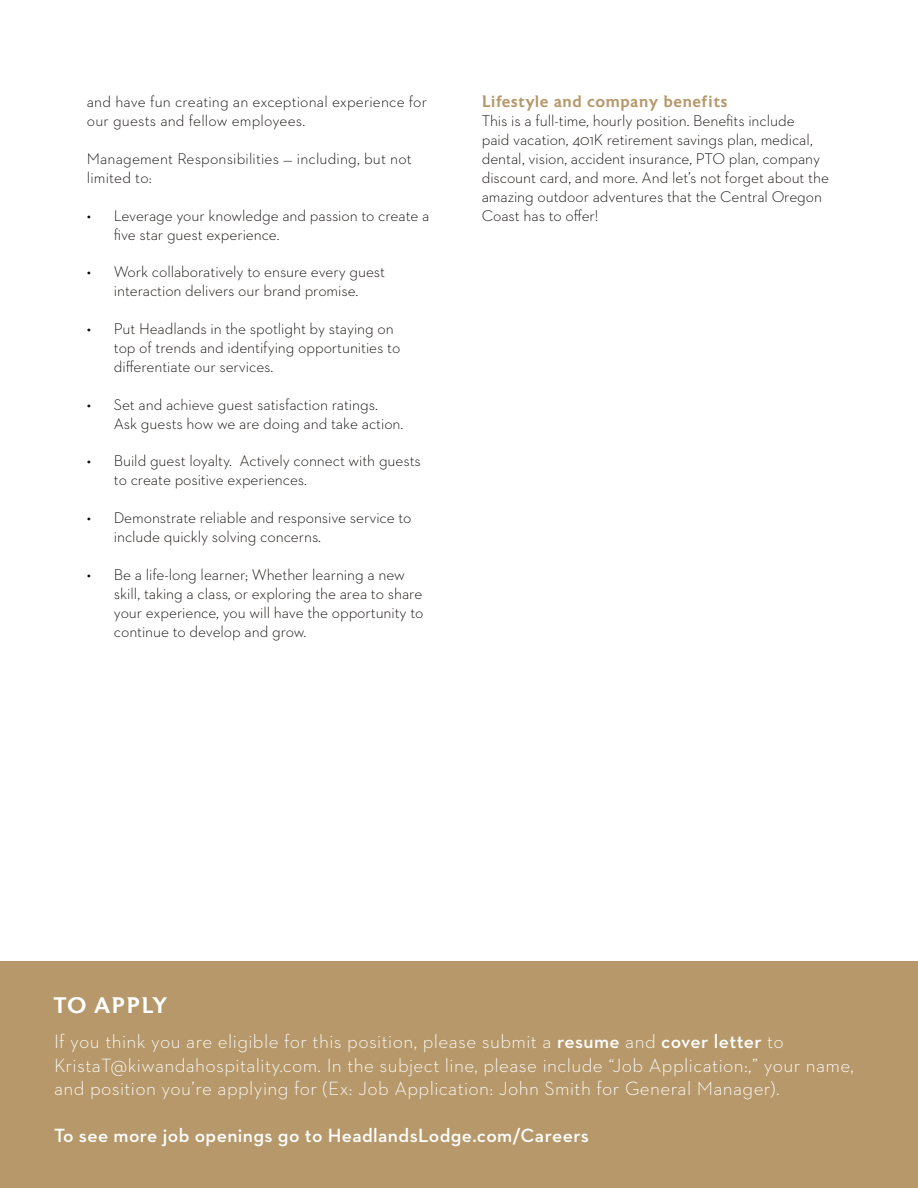
<style>
.page{position:relative;width:918px;height:1188px;background:#fff}
.page>*{position:absolute;margin:0;border:0;box-sizing:border-box;transform-origin:0 0}
.t1{font:500 22.5px "Astoria";letter-spacing:.07em;color:#fff}
.t2{font:300 19.5px/23.4px "Neutraface 2 Text";letter-spacing:.02em;color:#fff}
.t3{font:600 19.5px "Neutraface 2 Text";letter-spacing:.02em;color:#fff}
.t4{font:500 16.5px "Astoria";letter-spacing:.05em;color:#b6986a}
.t5{font:300 15.75px/18.9px "Neutraface 2 Text";letter-spacing:-.005em;color:#0c0806}
.s1{font-weight:600}
</style>
<div class="page">
<div style="left:0;top:961px;width:918px;height:227px;background:#b6986a"></div>
<p class="t5" style="left:87px;top:92px;width:342px">and have fun creating an exceptional experience for our guests and fellow employees.</p>
<p class="t5" style="left:87px;top:149px;width:326px">Management Responsibilities — including, but not limited to:</p>
<p class="t5" style="left:114px;top:206px;width:317px;text-indent:-27px">• Leverage your knowledge and passion to create a five star guest experience.</p>
<p class="t5" style="left:87px;top:262px;width:300px;text-align:center">• Work collaboratively to ensure every guest interaction delivers our brand promise.</p>
<p class="t5" style="left:114px;top:319px;width:288px;text-indent:-27px">• Put Headlands in the spotlight by staying on top of trends and identifying opportunities to differentiate our services.</p>
<p class="t5" style="left:114px;top:395px;width:291px;text-indent:-27px">• Set and achieve guest satisfaction ratings.<br>Ask guests how we are doing and take action.</p>
<p class="t5" style="left:114px;top:451px;width:309px;text-indent:-27px">• Build guest loyalty. Actively connect with guests to create positive experiences.</p>
<p class="t5" style="left:114px;top:508px;width:299px;text-indent:-27px">• Demonstrate reliable and responsive service to include quickly solving concerns.</p>
<p class="t5" style="left:114px;top:565px;width:311px;text-indent:-27px">• Be a life-long learner; Whether learning a new skill, taking a class, or exploring the area to share your experience, you will have the opportunity to continue to develop and grow.</p>
<p class="t4" style="left:482px;top:93px;width:247px">Lifestyle and company benefits</p>
<p class="t5" style="left:482px;top:111px;width:349px">This is a full-time, hourly position. Benefits include<br>paid vacation, 401K retirement savings plan, medical, dental, vision, accident insurance, PTO plan, company discount card, and more. And let’s not forget about the amazing outdoor adventures that the Central Oregon Coast has to offer!</p>
<h1 class="t1" style="left:54px;top:993px;width:115px">TO APPLY</h1>
<p class="t2" style="left:54px;top:1030px;width:802px">If you think you are eligible for this position, please submit a <span class="s1">resume</span> and <span class="s1">cover letter</span> to<br>KristaT@kiwandahospitality.com. In the subject line, please include “Job Application:,” your name, and position you’re applying for (Ex: Job Application: John Smith for General Manager).</p>
<p class="t3" style="left:54px;top:1123px;width:536px">To see more job openings go to HeadlandsLodge.com/Careers</p>
</div>
